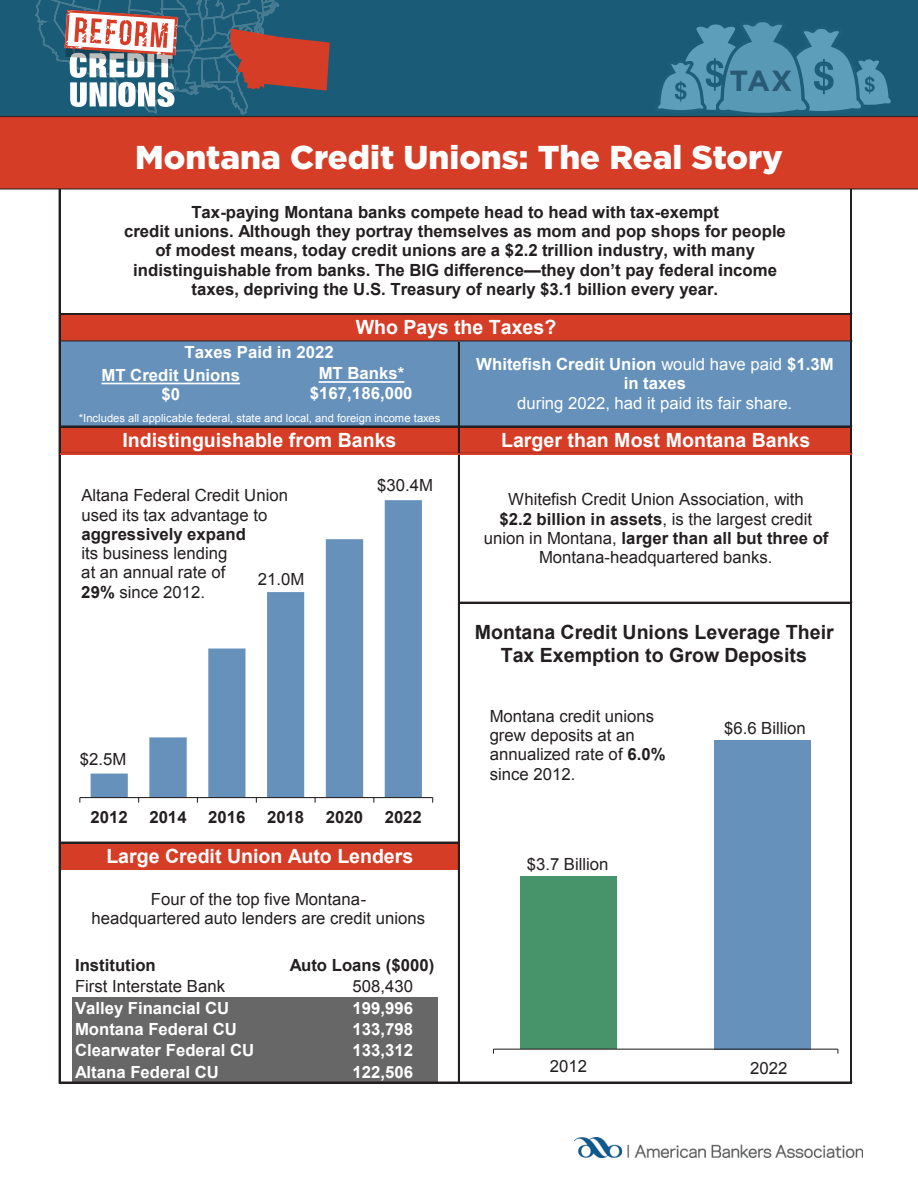
<style>
.page{position:relative;width:918px;height:1188px;background:#fff}
.page>*{position:absolute;margin:0;border:0;box-sizing:border-box;transform-origin:0 0}
.t1{font:900 33px "Gotham";color:#fff}
.t2{font:700 30.6px "Arial";color:#fff}
.t3{font:700 29.1px "Gotham";color:#285a75}
.t4{font:700 19.65px "Arial";color:#fff}
.t5{font:700 19.65px/22.6px "Arial";color:#231f20;text-align:center}
.t6{font:16.8px/19.2px "Arial";color:#231f20}
.t7{font:700 16.8px/19.2px "Arial";color:#231f20;text-align:center}
.t8{font:700 16.8px/19.2px "Arial";color:#fff;text-align:center}
.t9{font:16.8px "Arial";color:#fff}
.t10{font:11.25px "Arial";letter-spacing:-.005em;color:#fff}
.s1{font-weight:400}
.s2{font-weight:700}
</style>
<div class="page">
<div style="left:0;top:0;width:918px;height:201px;background:#1a5b77"></div>
<div style="left:0;top:122px;width:917px;height:123px;background:#fff"></div>
<div style="left:0;top:116px;width:918px;height:73px;background:#d63d27"></div>
<svg style="left:655px;top:22px;width:236px;height:96px"></svg>
<div style="left:60px;top:314px;width:791px;height:28px;background:#d63d27"></div>
<div style="left:60px;top:342px;width:791px;height:85px;background:#6591bb"></div>
<div style="left:60px;top:427px;width:791px;height:27px;background:#d63d27"></div>
<div style="left:60px;top:843px;width:399px;height:27px;background:#d63d27"></div>
<div style="left:72px;top:998px;width:366px;height:21px;background:#666766"></div>
<div style="left:72px;top:1019px;width:366px;height:21px;background:#666766"></div>
<div style="left:72px;top:1040px;width:366px;height:21px;background:#666766"></div>
<div style="left:72px;top:1061px;width:366px;height:22px;background:#666766"></div>
<hr style="left:59px;top:189px;width:1px;height:894px;background:#231f20">
<hr style="left:850px;top:189px;width:1px;height:894px;background:#231f20">
<hr style="left:851px;top:189px;width:1px;height:894px;background:#231f20">
<hr style="left:458px;top:342px;width:2px;height:741px;background:#231f20">
<hr style="left:60px;top:313px;width:792px;height:1px;background:#231f20">
<hr style="left:60px;top:314px;width:792px;height:1px;background:#231f20">
<hr style="left:60px;top:341px;width:792px;height:1px;background:#231f20">
<hr style="left:60px;top:426px;width:792px;height:1px;background:#231f20">
<hr style="left:60px;top:453px;width:792px;height:2px;background:#d63d27">
<hr style="left:460px;top:602px;width:392px;height:1px;background:#231f20">
<hr style="left:60px;top:842px;width:400px;height:1px;background:#231f20">
<hr style="left:60px;top:1082px;width:792px;height:1px;background:#231f20">
<svg style="left:91px;top:500px;width:331px;height:297px"></svg>
<hr style="left:80px;top:797px;width:353px;height:1px;background:#231f20">
<svg style="left:319px;top:381px;width:85px;height:2px"></svg>
<svg style="left:102px;top:383px;width:138px;height:1px"></svg>
<svg style="left:474px;top:876px;width:376px;height:206px"></svg>
<div style="left:521px;top:876px;width:96px;height:173px;background:#47936a"></div>
<div style="left:714px;top:740px;width:97px;height:309px;background:#6591bb"></div>
<hr style="left:493px;top:1049px;width:345px;height:1px;background:#231f20">
<img style="left:575px;top:1138px;width:288px;height:20px">
<svg style="left:35px;top:0;width:295px;height:115px"></svg>
<h3 class="t3" style="left:730px;top:61px;width:64px">TAX</h3>
<h1 class="t1" style="left:135px;top:135px;width:649px">Montana Credit Unions: The Real Story</h1>
<h2 class="t2" style="left:172px;top:145px;width:570px">Montana Credit Unions: The Real Story</h2>
<p class="t7" style="left:124px;top:203px;width:663px">Tax-paying Montana banks compete head to head with tax-exempt<br>credit unions. Although they portray themselves as mom and pop shops for people of modest means, today credit unions are a $2.2 trillion industry, with many indistinguishable from banks. The BIG difference—they don’t pay federal income taxes, depriving the U.S. Treasury of nearly $3.1 billion every year.</p>
<p class="t4" style="left:356px;top:314px;width:202px">Who Pays the Taxes?</p>
<p class="t8" style="left:185px;top:343px;width:151px">Taxes Paid in 2022</p>
<p class="t8" style="left:101px;top:366px;width:140px">MT Credit Unions $0</p>
<p class="t8" style="left:476px;top:355px;width:359px">Whitefish Credit Union <span class="s1">would have paid</span> $1.3M in taxes</p>
<p class="t8" style="left:310px;top:364px;width:104px">MT Banks* $167,186,000</p>
<p class="t9" style="left:517px;top:392px;width:277px">during 2022, had it paid its fair share.</p>
<p class="t10" style="left:79px;top:410px;width:363px">*Includes all applicable federal, state and local, and foreign income taxes</p>
<p class="t4" style="left:122px;top:427px;width:276px">Indistinguishable from Banks</p>
<p class="t6" style="left:81px;top:486px;width:208px">Altana Federal Credit Union used its tax advantage to</p>
<p class="t7" style="left:81px;top:525px;width:166px">aggressively expand</p>
<p class="t6" style="left:81px;top:544px;width:148px">its business lending at an annual rate of<br><span class="s2">29%</span> since 2012.</p>
<p class="t6" style="left:258px;top:570px;width:48px">21.0M</p>
<p class="t6" style="left:80px;top:750px;width:48px">$2.5M</p>
<p class="t6" style="left:377px;top:476px;width:57px">$30.4M</p>
<p class="t7" style="left:91px;top:808px;width:39px">2012</p>
<p class="t7" style="left:149px;top:808px;width:39px">2014</p>
<p class="t7" style="left:208px;top:808px;width:39px">2016</p>
<p class="t7" style="left:267px;top:808px;width:39px">2018</p>
<p class="t7" style="left:326px;top:808px;width:39px">2020</p>
<p class="t7" style="left:385px;top:808px;width:39px">2022</p>
<p class="t4" style="left:106px;top:843px;width:309px">Large Credit Union Auto Lenders</p>
<p class="t6" style="left:91px;top:890px;width:335px;text-align:center">Four of the top five Montana-<br>headquartered auto lenders are credit unions</p>
<p class="t7" style="left:75px;top:956px;width:82px">Institution</p>
<p class="t7" style="left:290px;top:956px;width:146px">Auto Loans ($000)</p>
<p class="t6" style="left:75px;top:977px;width:152px">First Interstate Bank</p>
<p class="t6" style="left:353px;top:977px;width:62px">508,430</p>
<p class="t8" style="left:75px;top:999px;width:156px">Valley Financial CU</p>
<p class="t8" style="left:352px;top:999px;width:62px">199,996</p>
<p class="t8" style="left:75px;top:1020px;width:163px">Montana Federal CU</p>
<p class="t8" style="left:352px;top:1020px;width:62px">133,798</p>
<p class="t8" style="left:75px;top:1041px;width:181px">Clearwater Federal CU</p>
<p class="t8" style="left:352px;top:1041px;width:62px">133,312</p>
<p class="t8" style="left:75px;top:1063px;width:145px">Altana Federal CU</p>
<p class="t8" style="left:353px;top:1063px;width:62px">122,506</p>
<p class="t4" style="left:501px;top:427px;width:311px">Larger than Most Montana Banks</p>
<p class="t6" style="left:484px;top:490px;width:346px;text-align:center">Whitefish Credit Union Association, with<br><span class="s2">$2.2 billion in assets</span>, is the largest credit union in Montana, <span class="s2">larger than all but three of </span>Montana-headquartered banks.</p>
<p class="t5" style="left:475px;top:622px;width:361px">Montana Credit Unions Leverage Their<br>Tax Exemption to Grow Deposits</p>
<p class="t6" style="left:490px;top:706px;width:178px">Montana credit unions grew deposits at an annualized rate of <span class="s2">6.0% </span>since 2012.</p>
<p class="t6" style="left:527px;top:855px;width:83px">$3.7 Billion</p>
<p class="t6" style="left:724px;top:718px;width:83px">$6.6 Billion</p>
<p class="t6" style="left:550px;top:1056px;width:39px">2012</p>
<p class="t6" style="left:750px;top:1059px;width:39px">2022</p>
</div>
